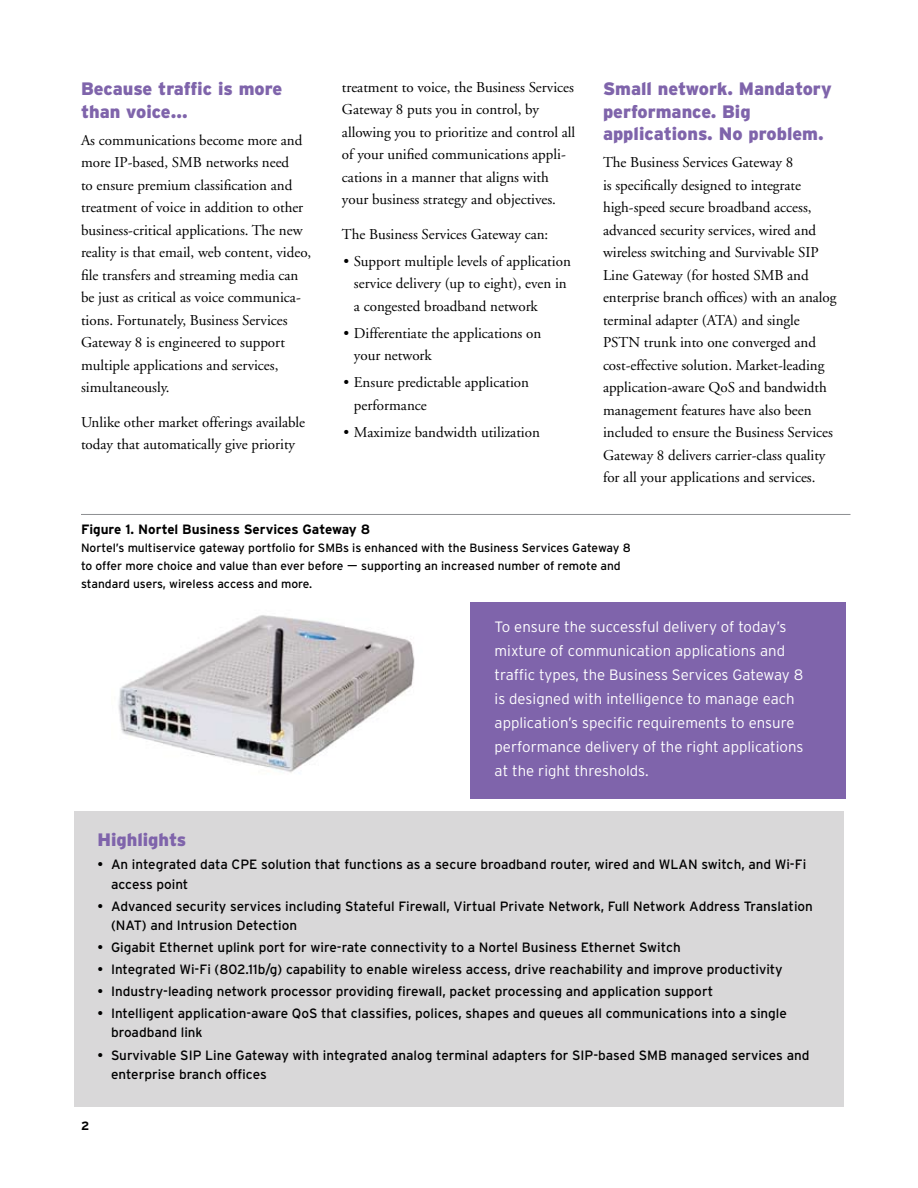
<style>
.page{position:relative;width:918px;height:1188px;background:#fff}
.page>*{position:absolute;margin:0;border:0;box-sizing:border-box;transform-origin:0 0}
.t1{font:900 18px/22.5px "Interstate";color:#7f64ab}
.t2{font:15px/22.5px "Adobe Garamond";color:#000}
.t3{font:300 15px/24px "Interstate";color:#fff}
.t4{font:13.5px/19.2px "Interstate";color:#000}
.t5{font:700 13.5px "Interstate";color:#000}
.t6{font:12px/18px "Interstate";color:#000}
.t7{font:700 12px "Interstate";color:#000}
</style>
<div class="page">
<div style="left:74px;top:811px;width:770px;height:296px;background:#d9d8d9"></div>
<div style="left:470px;top:603px;width:376px;height:196px;background:#7f64ab"></div>
<hr style="left:81px;top:514px;width:769px;height:1px;background:#8d8e91">
<img style="left:118px;top:615px;width:297px;height:158px">
<p class="t1" style="left:81px;top:78px;width:203px">Because traffic is more than voice…</p>
<p class="t2" style="left:81px;top:129px;width:232px">As communications become more and more IP-based, SMB networks need<br>to ensure premium classification and treatment of voice in addition to other business-critical applications. The new reality is that email, web content, video, file transfers and streaming media can be just as critical as voice communica&shy;tions. Fortunately, Business Services Gateway 8 is engineered to support multiple applications and services, simultaneously.</p>
<p class="t2" style="left:81px;top:411px;width:226px">Unlike other market offerings available today that automatically give priority</p>
<p class="t2" style="left:342px;top:76px;width:235px">treatment to voice, the Business Services Gateway 8 puts you in control, by allowing you to prioritize and control all of your unified communications appli&shy;cations in a manner that aligns with your business strategy and objectives.</p>
<p class="t2" style="left:342px;top:223px;width:208px">The Business Services Gateway can:</p>
<p class="t2" style="left:354px;top:250px;width:218px;text-indent:-10px">• Support multiple levels of application service delivery (up to eight), even in a congested broadband network</p>
<p class="t2" style="left:354px;top:322px;width:189px;text-indent:-10px">• Differentiate the applications on your network</p>
<p class="t2" style="left:354px;top:372px;width:177px;text-indent:-10px">• Ensure predictable application performance</p>
<p class="t2" style="left:343px;top:421px;width:198px">• Maximize bandwidth utilization</p>
<p class="t1" style="left:603px;top:78px;width:230px">Small network. Mandatory performance. Big applications. No problem.</p>
<p class="t2" style="left:603px;top:152px;width:235px">The Business Services Gateway 8<br>is specifically designed to integrate high-speed secure broadband access, advanced security services, wired and wireless switching and Survivable SIP Line Gateway (for hosted SMB and enterprise branch offices) with an analog terminal adapter (ATA) and single PSTN trunk into one converged and cost-effective solution. Market-leading application-aware QoS and bandwidth management features have also been included to ensure the Business Services Gateway 8 delivers carrier-class quality for all your applications and services.</p>
<p class="t5" style="left:81px;top:521px;width:291px">Figure 1. Nortel Business Services Gateway 8</p>
<p class="t6" style="left:81px;top:538px;width:551px">Nortel’s multiservice gateway portfolio for SMBs is enhanced with the Business Services Gateway 8 to offer more choice and value than ever before — supporting an increased number of remote and standard users, wireless access and more.</p>
<p class="t3" style="left:495px;top:614px;width:311px">To ensure the successful delivery of today’s mixture of communication applications and traffic types, the Business Services Gateway 8 is designed with intelligence to manage each application’s specific requirements to ensure performance delivery of the right applications at the right thresholds.</p>
<p class="t1" style="left:98px;top:828px;width:90px">Highlights</p>
<p class="t4" style="left:111px;top:855px;width:697px;text-indent:-14px">• An integrated data CPE solution that functions as a secure broadband router, wired and WLAN switch, and Wi-Fi access point</p>
<p class="t4" style="left:111px;top:896px;width:704px;text-indent:-14px">• Advanced security services including Stateful Firewall, Virtual Private Network, Full Network Address Translation (NAT) and Intrusion Detection</p>
<p class="t4" style="left:98px;top:937px;width:585px">• Gigabit Ethernet uplink port for wire-rate connectivity to a Nortel Business Ethernet Switch</p>
<p class="t4" style="left:98px;top:960px;width:687px">• Integrated Wi-Fi (802.11b/g) capability to enable wireless access, drive reachability and improve productivity</p>
<p class="t4" style="left:98px;top:982px;width:617px">• Industry-leading network processor providing firewall, packet processing and application support</p>
<p class="t4" style="left:111px;top:1004px;width:678px;text-indent:-14px">• Intelligent application-aware QoS that classifies, polices, shapes and queues all communications into a single broadband link</p>
<p class="t4" style="left:111px;top:1045px;width:700px;text-indent:-14px">• Survivable SIP Line Gateway with integrated analog terminal adapters for SIP-based SMB managed services and enterprise branch offices</p>
<p class="t7" style="left:81px;top:1119px;width:10px">2</p>
</div>
